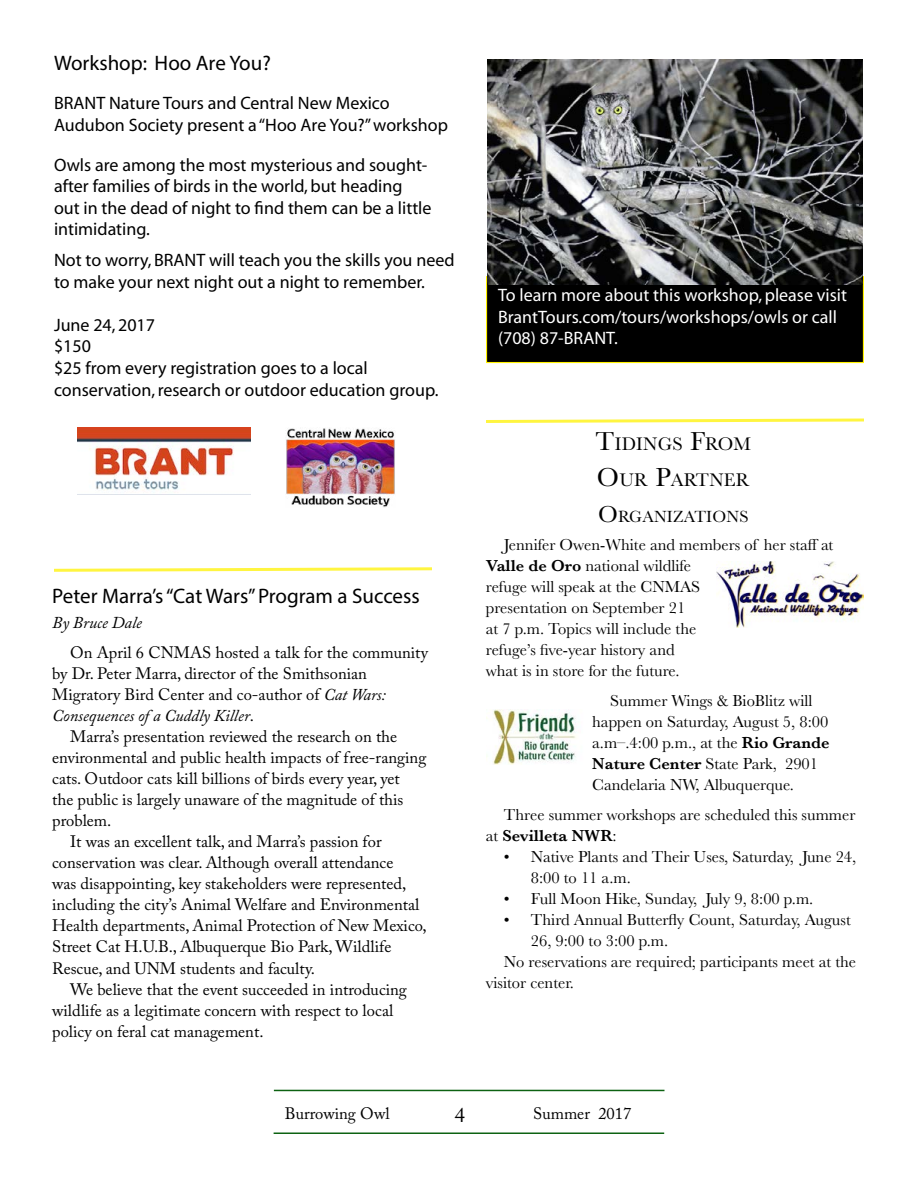
<style>
.page{position:relative;width:918px;height:1188px;background:#fff}
.page>*{position:absolute;margin:0;border:0;box-sizing:border-box;transform-origin:0 0}
.t1{font:21px "Myriad Pro";color:#000}
.t2{font:21px "Myriad";color:#000}
.t3{font:21px "Adobe Caslon Pro";color:#000}
.t4{font:18.9px/36px "Baskerville";letter-spacing:.015em;color:#000}
.t5{font:18px/21.6px "Myriad";color:#000}
.t6{font:18px/21.6px "Myriad";color:#fff}
.t7{font:16.8px "Baskerville";letter-spacing:.015em;color:#000}
.t8{font:16.5px "Adobe Caslon Pro";color:#000}
.t9{font:16.5px/21px "Baskerville";color:#000}
.t10{font:italic 16.5px "Adobe Caslon Pro";color:#000}
.s1{font-style:italic}
.s2{font-style:normal}
.s3{font-size:27px}
.s4{font-size:24px}
.s5{font-weight:600}
</style>
<div class="page">
<hr style="left:274px;top:1132px;width:390px;height:2px;background:#0d6212">
<hr style="left:274px;top:1090px;width:390px;height:1px;background:#0d6212">
<div style="left:487px;top:277px;width:376px;height:86px;background:#000"></div>
<div style="left:486px;top:276px;width:378px;height:87px;border:1px solid #fff200"></div>
<img style="left:286px;top:428px;width:109px;height:79px">
<img style="left:488px;top:59px;width:374px;height:226px">
<img style="left:77px;top:428px;width:173px;height:67px">
<img style="left:716px;top:562px;width:148px;height:65px">
<img style="left:486px;top:710px;width:90px;height:55px">
<svg style="left:486px;top:418px;width:378px;height:5px"></svg>
<svg style="left:54px;top:567px;width:378px;height:5px"></svg>
<p class="t2" style="left:54px;top:52px;width:218px">Workshop: Hoo Are You?</p>
<p class="t5" style="left:54px;top:93px;width:395px">BRANT Nature Tours and Central New Mexico<br>Audubon Society present a “Hoo Are You?” workshop</p>
<p class="t5" style="left:54px;top:155px;width:379px">Owls are among the most mysterious and sought&shy;after families of birds in the world, but heading out in the dead of night to find them can be a little intimidating.</p>
<p class="t5" style="left:54px;top:250px;width:402px">Not to worry, BRANT will teach you the skills you need to make your next night out a night to remember.</p>
<p class="t5" style="left:54px;top:315px;width:386px">June 24, 2017<br>$150<br>$25 from every registration goes to a local conservation, research or outdoor education group.</p>
<p class="t1" style="left:52px;top:583px;width:369px">Peter Marra’s “Cat Wars” Program a Success</p>
<p class="t10" style="left:52px;top:613px;width:91px">By Bruce Dale</p>
<p class="t8" style="left:70px;top:643px;width:359px">On April 6 CNMAS hosted a talk for the community</p>
<p class="t8" style="left:52px;top:664px;width:316px">by Dr. Peter Marra, director of the Smithsonian</p>
<p class="t8" style="left:52px;top:685px;width:335px">Migratory Bird Center and co-author of <span class="s1">Cat Wars:</span></p>
<p class="t10" style="left:52px;top:706px;width:203px">Consequences of a Cuddly Killer<span class="s2">.</span></p>
<p class="t8" style="left:70px;top:727px;width:329px">Marra’s presentation reviewed the research on the</p>
<p class="t8" style="left:52px;top:748px;width:376px">environmental and public health impacts of free-ranging</p>
<p class="t8" style="left:52px;top:769px;width:349px">cats. Outdoor cats kill billions of birds every year, yet</p>
<p class="t8" style="left:52px;top:790px;width:353px">the public is largely unaware of the magnitude of this</p>
<p class="t8" style="left:52px;top:811px;width:61px">problem.</p>
<p class="t8" style="left:70px;top:832px;width:313px">It was an excellent talk, and Marra’s passion for</p>
<p class="t8" style="left:52px;top:853px;width:343px">conservation was clear. Although overall attendance</p>
<p class="t8" style="left:52px;top:874px;width:356px">was disappointing, key stakeholders were represented,</p>
<p class="t8" style="left:52px;top:895px;width:369px">including the city’s Animal Welfare and Environmental</p>
<p class="t8" style="left:52px;top:916px;width:376px">Health departments, Animal Protection of New Mexico,</p>
<p class="t8" style="left:52px;top:937px;width:341px">Street Cat H.U.B., Albuquerque Bio Park, Wildlife</p>
<p class="t8" style="left:52px;top:958px;width:264px">Rescue, and UNM students and faculty.</p>
<p class="t8" style="left:70px;top:979px;width:338px">We believe that the event succeeded in introducing</p>
<p class="t8" style="left:52px;top:1000px;width:343px">wildlife as a legitimate concern with respect to local</p>
<p class="t8" style="left:52px;top:1021px;width:213px">policy on feral cat management.</p>
<p class="t6" style="left:498px;top:285px;width:350px">To learn more about this workshop, please visit<br>BrantTours.com/tours/workshops/owls or call (708) 87-BRANT.</p>
<p class="t4" style="left:596px;top:427px;width:157px"><span class="s3">T</span>IDINGS <span class="s3">F</span>ROM<br><span class="s3">O</span>UR <span class="s3">P</span>ARTNER</p>
<p class="t7" style="left:598px;top:506px;width:152px"><span class="s4">O</span>RGANIZATIONS</p>
<p class="t9" style="left:486px;top:534px;width:349px;text-indent:18px">Jennifer Owen-White and members of her staff at <span class="s5">Valle de Oro</span> national wildlife<br>refuge will speak at the CNMAS<br>presentation on September 21<br>at 7 p.m. Topics will include the<br>refuge’s five-year history and<br>what is in store for the future.</p>
<p class="t9" style="left:592px;top:690px;width:239px;text-indent:18px">Summer Wings &amp; BioBlitz will happen on Saturday, August 5, 8:00 a.m–.4:00 p.m., at the <span class="s5">Rio Grande<br>Nature Center</span> State Park, 2901<br>Candelaria NW, Albuquerque.</p>
<p class="t9" style="left:486px;top:804px;width:371px;text-indent:18px">Three summer workshops are scheduled this summer at <span class="s5">Sevilleta NWR</span>:</p>
<p class="t9" style="left:531px;top:846px;width:327px;text-indent:-27px">• Native Plants and Their Uses, Saturday, June 24,<br>8:00 to 11 a.m.</p>
<p class="t9" style="left:504px;top:888px;width:311px">• Full Moon Hike, Sunday, July 9, 8:00 p.m.</p>
<p class="t9" style="left:504px;top:909px;width:349px">• Third Annual Butterfly Count, Saturday, August</p>
<p class="t9" style="left:531px;top:930px;width:139px">26, 9:00 to 3:00 p.m.</p>
<p class="t9" style="left:504px;top:951px;width:354px">No reservations are required; participants meet at the</p>
<p class="t9" style="left:486px;top:972px;width:90px">visitor center.</p>
<p class="t8" style="left:285px;top:1104px;width:106px">Burrowing Owl</p>
<p class="t3" style="left:455px;top:1102px;width:12px">4</p>
<p class="t8" style="left:533px;top:1104px;width:100px">Summer 2017</p>
</div>
